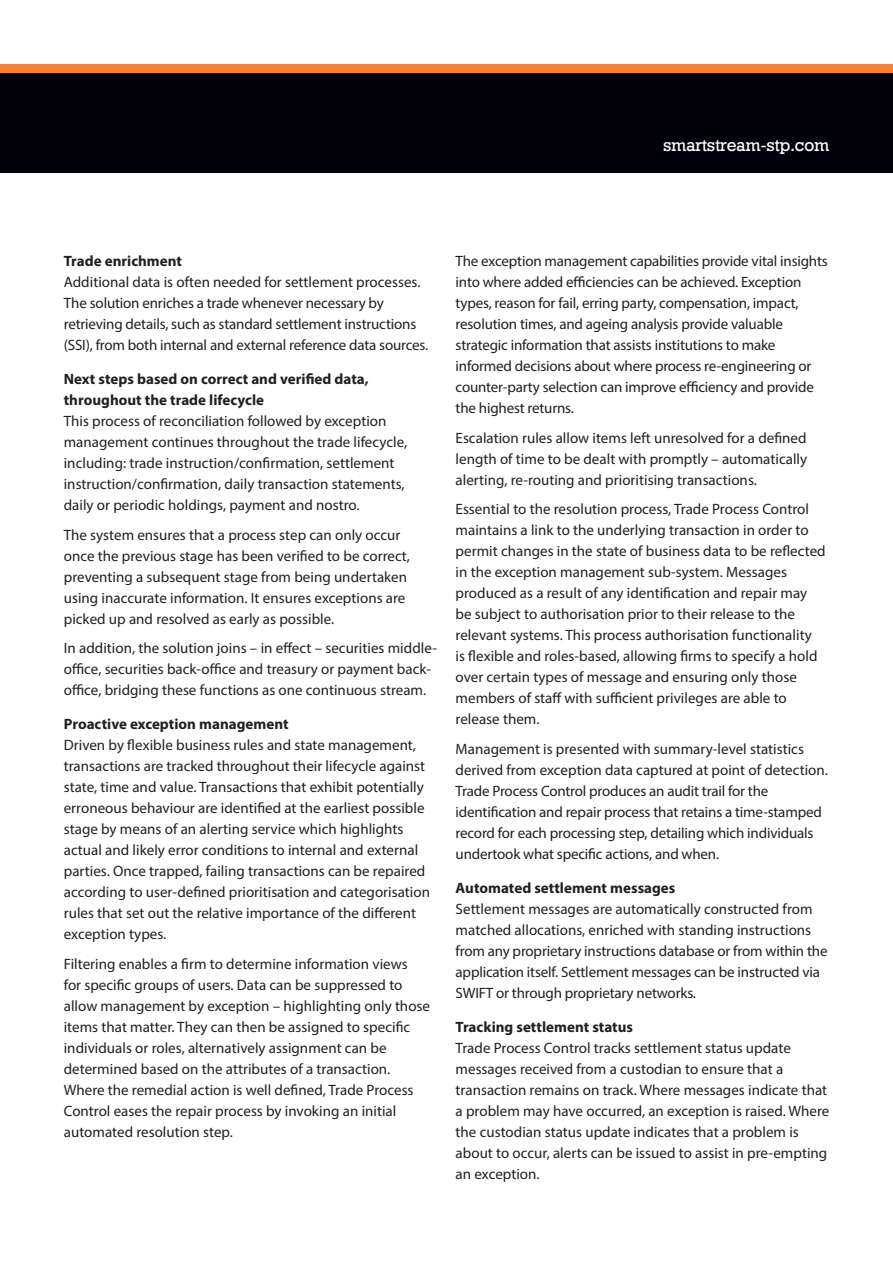
<style>
.page{position:relative;width:893px;height:1263px;background:#fff}
.page>*{position:absolute;margin:0;border:0;box-sizing:border-box;transform-origin:0 0}
.t1{font:18px "Geometric Slab 712 BT Medium A";color:#fff}
.t2{font:15px/21px "Myriad Pro";color:#231f20}
.t3{font:700 15px/21px "Myriad Pro";color:#231f20}
</style>
<div class="page">
<div style="left:0;top:64px;width:893px;height:100px;background:#f48231"></div>
<div style="left:0;top:73px;width:893px;height:100px;background:#00010a"></div>
<p class="t1" style="left:663px;top:133px;width:168px">smartstream-stp.com</p>
<p class="t3" style="left:64px;top:250px;width:120px">Trade enrichment</p>
<p class="t2" style="left:64px;top:272px;width:366px">Additional data is often needed for settlement processes.<br>The solution enriches a trade whenever necessary by retrieving details, such as standard settlement instructions (SSI), from both internal and external reference data sources.</p>
<p class="t3" style="left:64px;top:368px;width:306px">Next steps based on correct and verified data, throughout the trade lifecycle</p>
<p class="t2" style="left:64px;top:410px;width:345px">This process of reconciliation followed by exception management continues throughout the trade lifecycle, including: trade instruction/confirmation, settlement instruction/confirmation, daily transaction statements, daily or periodic holdings, payment and nostro.</p>
<p class="t2" style="left:64px;top:524px;width:348px">The system ensures that a process step can only occur once the previous stage has been verified to be correct, preventing a subsequent stage from being undertaken using inaccurate information. It ensures exceptions are picked up and resolved as early as possible.</p>
<p class="t2" style="left:64px;top:637px;width:375px">In addition, the solution joins – in effect – securities middle&shy;office, securities back-office and treasury or payment back&shy;office, bridging these functions as one continuous stream.</p>
<p class="t3" style="left:64px;top:713px;width:226px">Proactive exception management</p>
<p class="t2" style="left:64px;top:734px;width:368px">Driven by flexible business rules and state management, transactions are tracked throughout their lifecycle against state, time and value. Transactions that exhibit potentially erroneous behaviour are identified at the earliest possible stage by means of an alerting service which highlights actual and likely error conditions to internal and external parties. Once trapped, failing transactions can be repaired according to user-defined prioritisation and categorisation rules that set out the relative importance of the different exception types.</p>
<p class="t2" style="left:64px;top:953px;width:368px">Filtering enables a firm to determine information views<br>for specific groups of users. Data can be suppressed to allow management by exception – highlighting only those items that matter. They can then be assigned to specific individuals or roles, alternatively assignment can be determined based on the attributes of a transaction.<br>Where the remedial action is well defined, Trade Process Control eases the repair process by invoking an initial automated resolution step.</p>
<p class="t2" style="left:456px;top:251px;width:374px">The exception management capabilities provide vital insights into where added efficiencies can be achieved. Exception types, reason for fail, erring party, compensation, impact, resolution times, and ageing analysis provide valuable strategic information that assists institutions to make informed decisions about where process re-engineering or counter-party selection can improve efficiency and provide the highest returns.</p>
<p class="t2" style="left:456px;top:427px;width:353px;text-align:justify">Escalation rules allow items left unresolved for a defined length of time to be dealt with promptly – automatically alerting, re-routing and prioritising transactions.</p>
<p class="t2" style="left:456px;top:499px;width:372px">Essential to the resolution process, Trade Process Control maintains a link to the underlying transaction in order to permit changes in the state of business data to be reflected in the exception management sub-system. Messages produced as a result of any identification and repair may be subject to authorisation prior to their release to the relevant systems. This process authorisation functionality<br>is flexible and roles-based, allowing firms to specify a hold over certain types of message and ensuring only those members of staff with sufficient privileges are able to release them.</p>
<p class="t2" style="left:456px;top:738px;width:374px">Management is presented with summary-level statistics derived from exception data captured at point of detection.<br>Trade Process Control produces an audit trail for the identification and repair process that retains a time-stamped record for each processing step, detailing which individuals undertook what specific actions, and when.</p>
<p class="t3" style="left:456px;top:877px;width:221px">Automated settlement messages</p>
<p class="t2" style="left:456px;top:898px;width:373px">Settlement messages are automatically constructed from matched allocations, enriched with standing instructions from any proprietary instructions database or from within the application itself. Settlement messages can be instructed via SWIFT or through proprietary networks.</p>
<p class="t3" style="left:456px;top:1015px;width:179px">Tracking settlement status</p>
<p class="t2" style="left:456px;top:1037px;width:375px">Trade Process Control tracks settlement status update messages received from a custodian to ensure that a transaction remains on track. Where messages indicate that a problem may have occurred, an exception is raised. Where the custodian status update indicates that a problem is about to occur, alerts can be issued to assist in pre-empting an exception.</p>
</div>
